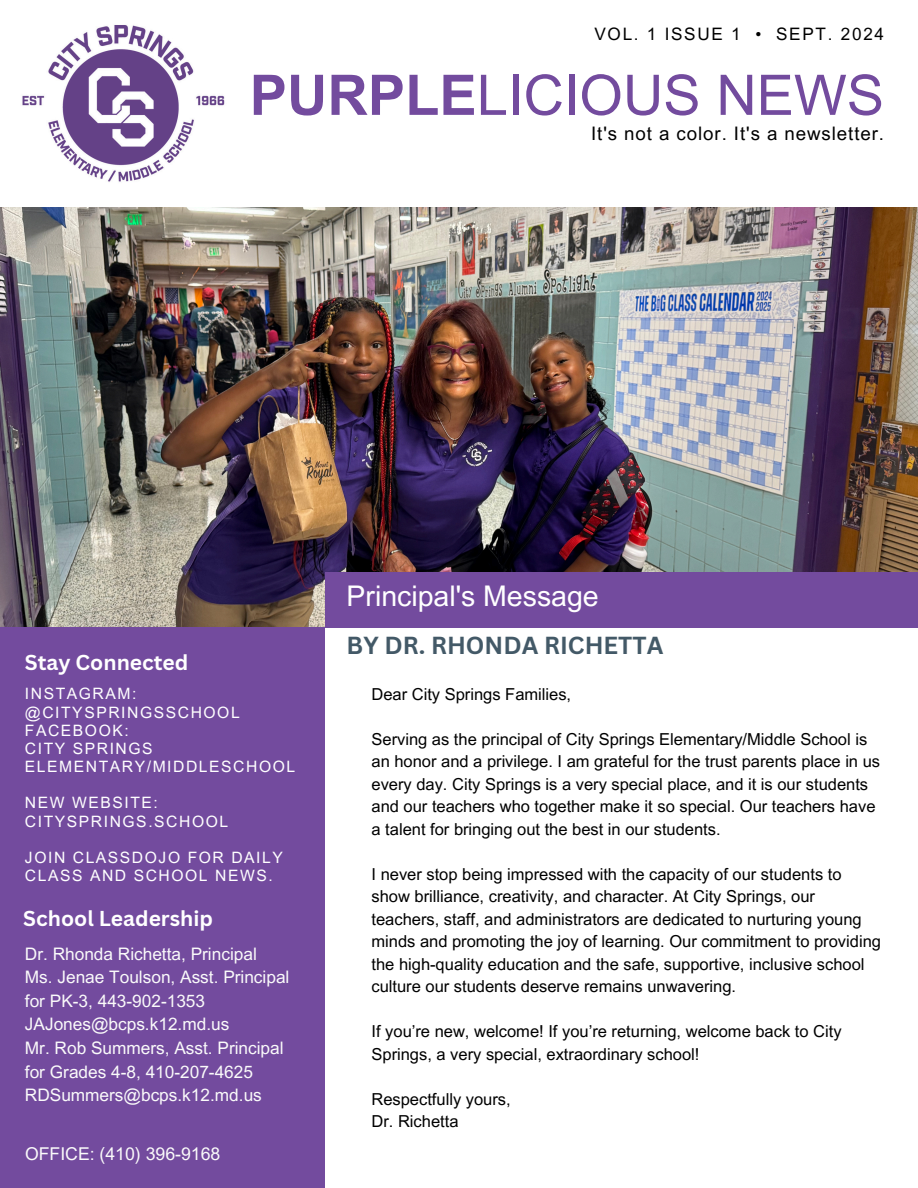
<style>
.page{position:relative;width:918px;height:1188px;background:#fff}
.page>*{position:absolute;margin:0;border:0;box-sizing:border-box;transform-origin:0 0}
.t1{font:55.95px "Arial MT Pro";color:#734b9e}
.t2{font:28.5px "Arial MT Pro";color:#fff}
.t3{font:700 24px "Canva Sans";color:#435967}
.t4{font:700 21px "Canva Sans";color:#fff}
.t5{font:18.75px "Arial MT Pro";letter-spacing:.05em;color:#000}
.t6{font:17.7px "Arial MT Pro";color:#fafafa}
.t7{font:17.25px/23.7px "Arial MT Pro";color:#fafafa}
.t8{font:17.1px "Arial MT Pro";letter-spacing:.1em;color:#000}
.t9{font:16.5px/22.5px "Arial MT Pro";color:#000}
.t10{font:15.6px/18.1px "Arial MT Pro";letter-spacing:.1em;color:#fff}
.s1{font-weight:700}
</style>
<div class="page">
<img style="left:0;top:207px;width:918px;height:421px">
<div style="left:0;top:628px;width:324px;height:560px;background:#734b9e"></div>
<div style="left:325px;top:573px;width:593px;height:55px;background:#734b9e"></div>
<img style="left:22px;top:25px;width:203px;height:157px">
<h1 class="t8" style="left:594px;top:28px;width:291px">VOL. 1 ISSUE 1 • SEPT. 2024</h1>
<h5 class="t1" style="left:250px;top:74px;width:636px"><span class="s1">PURPLE</span>LICIOUS NEWS</h5>
<h6 class="t5" style="left:591px;top:127px;width:294px">It's not a color. It's a newsletter.</h6>
<h4 class="t4" style="left:25px;top:647px;width:165px">Stay Connected</h4>
<p class="t10" style="left:25px;top:687px;width:216px">INSTAGRAM: @CITYSPRINGSSCHOOL</p>
<p class="t10" style="left:25px;top:723px;width:105px">FACEBOOK:</p>
<p class="t10" style="left:25px;top:741px;width:272px">CITY SPRINGS<br>ELEMENTARY/MIDDLESCHOOL</p>
<p class="t10" style="left:25px;top:796px;width:205px">NEW WEBSITE:<br>CITYSPRINGS.SCHOOL</p>
<p class="t10" style="left:25px;top:850px;width:259px">JOIN CLASSDOJO FOR DAILY<br>CLASS AND SCHOOL NEWS.</p>
<h6 class="t4" style="left:23px;top:904px;width:191px">School Leadership</h6>
<p class="t7" style="left:25px;top:944px;width:266px">Dr. Rhonda Richetta, Principal<br>Ms. Jenae Toulson, Asst. Principal for PK-3, 443-902-1353<br>JAJones@bcps.k12.md.us<br>Mr. Rob Summers, Asst. Principal for Grades 4-8, 410-207-4625<br>RDSummers@bcps.k12.md.us</p>
<h5 class="t6" style="left:25px;top:1147px;width:197px">OFFICE: (410) 396-9168</h5>
<h2 class="t2" style="left:347px;top:586px;width:254px">Principal's Message</h2>
<h4 class="t3" style="left:347px;top:628px;width:318px">BY DR. RHONDA RICHETTA</h4>
<h3 class="t9" style="left:372px;top:685px;width:201px">Dear City Springs Families,</h3>
<p class="t9" style="left:372px;top:730px;width:510px">Serving as the principal of City Springs Elementary/Middle School is an honor and a privilege. I am grateful for the trust parents place in us every day. City Springs is a very special place, and it is our students and our teachers who together make it so special. Our teachers have a talent for bringing out the best in our students.</p>
<p class="t9" style="left:372px;top:865px;width:511px">I never stop being impressed with the capacity of our students to show brilliance, creativity, and character. At City Springs, our teachers, staff, and administrators are dedicated to nurturing young minds and promoting the joy of learning. Our commitment to providing the high-quality education and the safe, supportive, inclusive school culture our students deserve remains unwavering.</p>
<p class="t9" style="left:372px;top:1022px;width:472px">If you’re new, welcome! If you’re returning, welcome back to City<br>Springs, a very special, extraordinary school!</p>
<p class="t9" style="left:372px;top:1090px;width:141px">Respectfully yours,</p>
<p class="t9" style="left:372px;top:1112px;width:89px">Dr. Richetta</p>
</div>
